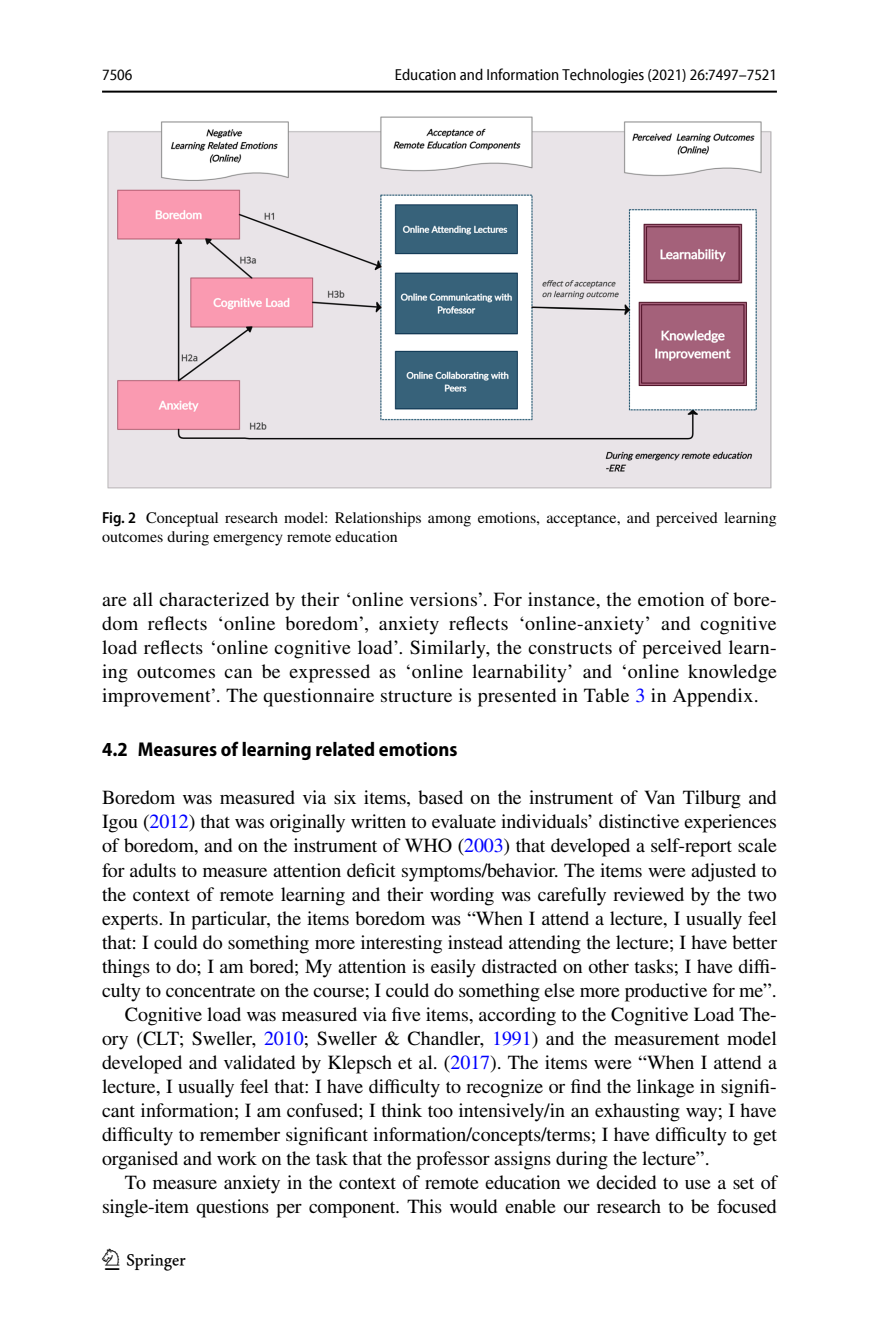
<style>
.page{position:relative;width:879px;height:1333px;background:#fff}
.page>*{position:absolute;margin:0;border:0;box-sizing:border-box;transform-origin:0 0}
.t1{font:30px "Springnew Regular 4";color:#000}
.t2{font:20px/24px "STIX";letter-spacing:-.01em;color:#000;text-align:justify}
.t3{font:700 semi-condensed 20px "Myriad Pro";color:#000}
.t4{font:16px/19px "STIX";color:#000}
.t5{font:16px "Myriad Pro Unic Semi Condensed 2";color:#000}
.s1{font-family:"Myriad Pro";font-weight:600;font-stretch:semi-condensed}
.s2{color:#00f}
</style>
<div class="page">
<hr style="left:102px;top:91px;width:675px;height:2px;background:#000">
<img style="left:108px;top:116px;width:663px;height:372px">
<p class="t5" style="left:102px;top:69px;width:32px">7506</p>
<p class="t5" style="left:395px;top:69px;width:384px">Education and Information Technologies (2021) 26:7497–7521</p>
<p class="t4" style="left:102px;top:509px;width:676px"><span class="s1">Fig. 2</span> Conceptual research model: Relationships among emotions, acceptance, and perceived learning outcomes during emergency remote education</p>
<p class="t2" style="left:102px;top:589px;width:676px">are all characterized by their ‘online versions’. For instance, the emotion of bore&shy;dom reflects ‘online boredom’, anxiety reflects ‘online-anxiety’ and cognitive load reflects ‘online cognitive load’. Similarly, the constructs of perceived learn&shy;ing outcomes can be expressed as ‘online learnability’ and ‘online knowledge improvement’. The questionnaire structure is presented in Table <span class="s2">3</span> in Appendix.</p>
<p class="t3" style="left:102px;top:738px;width:357px">4.2 Measures of learning related emotions</p>
<p class="t2" style="left:102px;top:787px;width:676px">Boredom was measured via six items, based on the instrument of Van Tilburg and</p>
<p class="t2" style="left:102px;top:811px;width:676px">Igou (<span class="s2">2012</span>) that was originally written to evaluate individuals’ distinctive experiences</p>
<p class="t2" style="left:102px;top:835px;width:676px">of boredom, and on the instrument of WHO (<span class="s2">2003</span>) that developed a self-report scale</p>
<p class="t2" style="left:102px;top:859px;width:676px">for adults to measure attention deficit symptoms/behavior. The items were adjusted to</p>
<p class="t2" style="left:102px;top:883px;width:676px">the context of remote learning and their wording was carefully reviewed by the two</p>
<p class="t2" style="left:102px;top:907px;width:676px">experts. In particular, the items boredom was “When I attend a lecture, I usually feel</p>
<p class="t2" style="left:102px;top:931px;width:676px">that: I could do something more interesting instead attending the lecture; I have better</p>
<p class="t2" style="left:102px;top:955px;width:676px">things to do; I am bored; My attention is easily distracted on other tasks; I have diffi-</p>
<p class="t2" style="left:102px;top:979px;width:676px">culty to concentrate on the course; I could do something else more productive for me”.</p>
<p class="t2" style="left:125px;top:1003px;width:653px">Cognitive load was measured via five items, according to the Cognitive Load The-</p>
<p class="t2" style="left:102px;top:1027px;width:676px">ory (CLT; Sweller, <span class="s2">2010</span>; Sweller &amp; Chandler, <span class="s2">1991</span>) and the measurement model</p>
<p class="t2" style="left:102px;top:1051px;width:676px">developed and validated by Klepsch et al. (<span class="s2">2017</span>). The items were “When I attend a</p>
<p class="t2" style="left:102px;top:1075px;width:676px">lecture, I usually feel that: I have difficulty to recognize or find the linkage in signifi-</p>
<p class="t2" style="left:102px;top:1099px;width:676px">cant information; I am confused; I think too intensively/in an exhausting way; I have</p>
<p class="t2" style="left:102px;top:1123px;width:676px">difficulty to remember significant information/concepts/terms; I have difficulty to get</p>
<p class="t2" style="left:102px;top:1147px;width:609px">organised and work on the task that the professor assigns during the lecture”.</p>
<p class="t2" style="left:125px;top:1171px;width:654px">To measure anxiety in the context of remote education we decided to use a set of</p>
<p class="t2" style="left:102px;top:1195px;width:676px">single-item questions per component. This would enable our research to be focused</p>
<h1 class="t1" style="left:105px;top:1248px;width:83px">1 3</h1>
</div>
